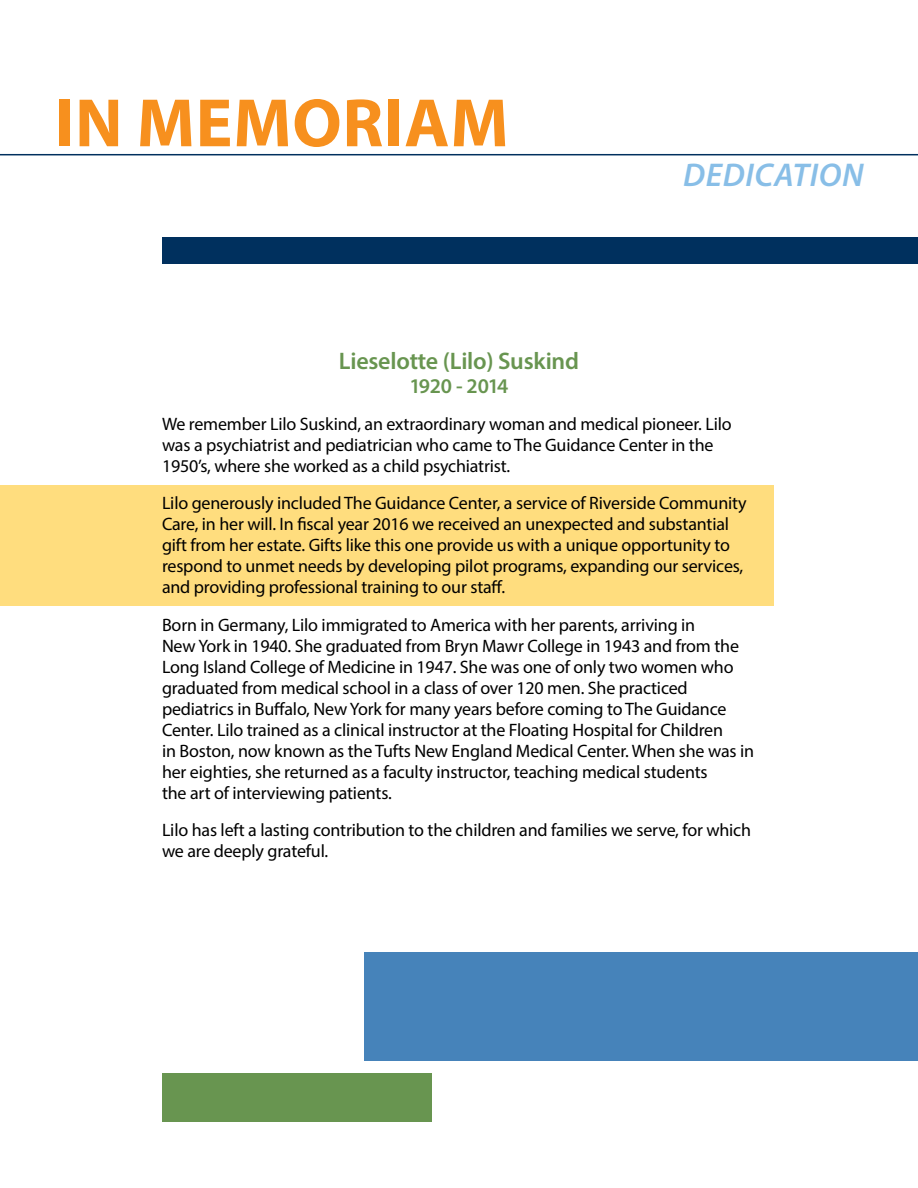
<style>
.page{position:relative;width:918px;height:1188px;background:#fff}
.page>*{position:absolute;margin:0;border:0;box-sizing:border-box;transform-origin:0 0}
.t1{font:700 69px "Myriad Pro";letter-spacing:.01em;color:#f7901e}
.t2{font:italic 600 33px "Myriad Pro";letter-spacing:.02em;color:#88bee7}
.t3{font:600 24px "Myriad Pro";letter-spacing:-.01em;color:#689550}
.t4{font:600 21px "Myriad Pro";letter-spacing:-.03em;color:#689550}
.t5{font:18px/21px "Myriad Pro";letter-spacing:-.01em;color:#000}
</style>
<div class="page">
<div style="left:0;top:486px;width:773px;height:120px;background:#ffdd7e"></div>
<hr style="left:0;top:154px;width:918px;height:1px;background:#00305e">
<div style="left:162px;top:237px;width:756px;height:27px;background:#00305e"></div>
<div style="left:364px;top:953px;width:554px;height:108px;background:#4683ba"></div>
<div style="left:162px;top:1074px;width:270px;height:48px;background:#689550"></div>
<h1 class="t1" style="left:55px;top:78px;width:448px">IN MEMORIAM</h1>
<h2 class="t2" style="left:683px;top:154px;width:182px">DEDICATION</h2>
<h3 class="t3" style="left:339px;top:346px;width:242px">Lieselotte (Lilo) Suskind</h3>
<p class="t4" style="left:409px;top:373px;width:101px">1920 - 2014</p>
<p class="t5" style="left:162px;top:413px;width:571px">We remember Lilo Suskind, an extraordinary woman and medical pioneer. Lilo was a psychiatrist and pediatrician who came to The Guidance Center in the<br>1950’s, where she worked as a child psychiatrist.</p>
<p class="t5" style="left:162px;top:493px;width:586px">Lilo generously included The Guidance Center, a service of Riverside Community Care, in her will. In fiscal year 2016 we received an unexpected and substantial gift from her estate. Gifts like this one provide us with a unique opportunity to respond to unmet needs by developing pilot programs, expanding our services, and providing professional training to our staff.</p>
<p class="t5" style="left:162px;top:614px;width:594px">Born in Germany, Lilo immigrated to America with her parents, arriving in<br>New York in 1940. She graduated from Bryn Mawr College in 1943 and from the Long Island College of Medicine in 1947. She was one of only two women who graduated from medical school in a class of over 120 men. She practiced pediatrics in Buffalo, New York for many years before coming to The Guidance Center. Lilo trained as a clinical instructor at the Floating Hospital for Children<br>in Boston, now known as the Tufts New England Medical Center. When she was in her eighties, she returned as a faculty instructor, teaching medical students<br>the art of interviewing patients.</p>
<p class="t5" style="left:162px;top:819px;width:591px">Lilo has left a lasting contribution to the children and families we serve, for which we are deeply grateful.</p>
</div>
